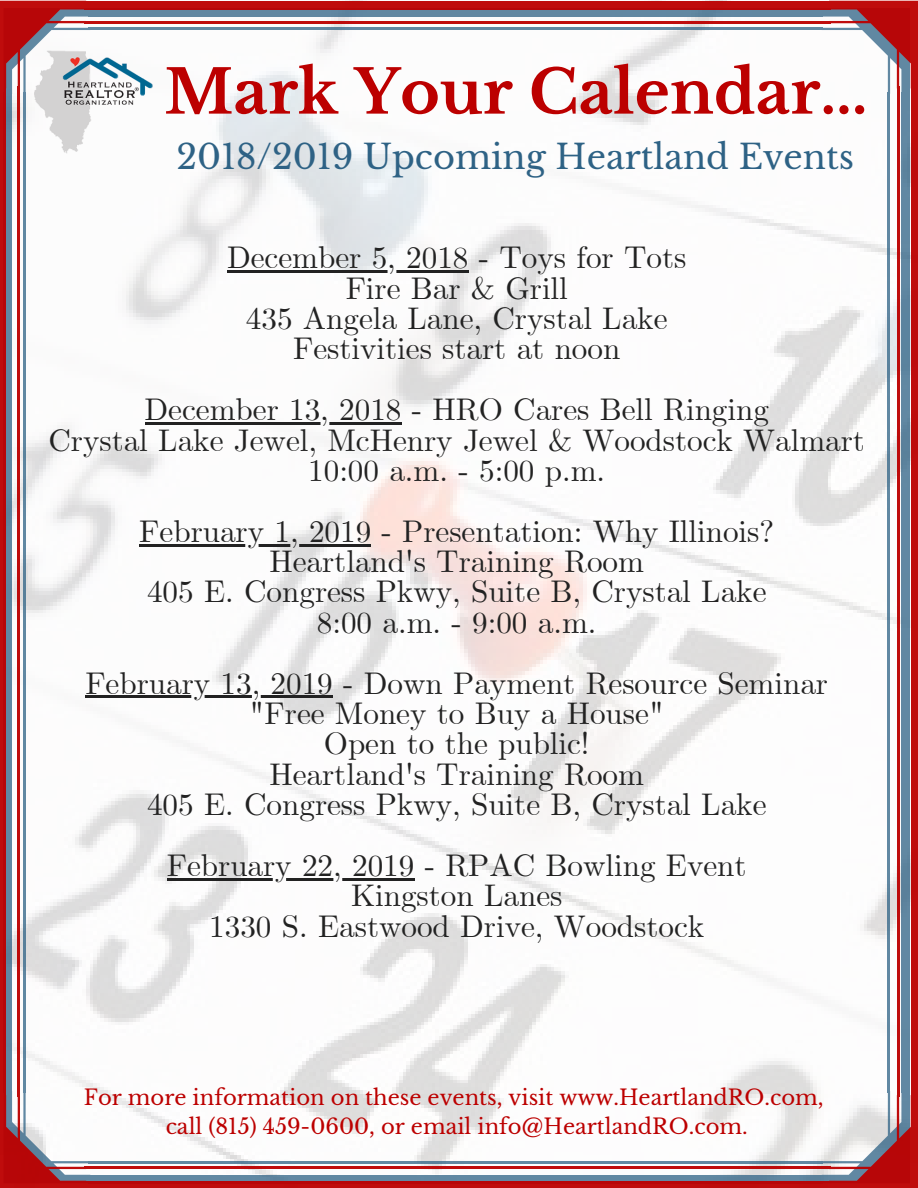
<style>
.page{position:relative;width:918px;height:1188px;background:#fff}
.page>*{position:absolute;margin:0;border:0;box-sizing:border-box;transform-origin:0 0}
.t1{font:700 60.3px "Libre Baskerville";color:#bc0000}
.t2{font:33.6px "Libre Baskerville";color:#2e6285}
.t3{font:31.2px/30.3px "CMU Serif";color:#222;text-align:center}
.t4{font:21.15px/29.2px "Libre Baskerville";color:#bc0000;text-align:center}
</style>
<div class="page">
<img style="left:0;top:0;width:918px;height:1175px">
<div style="left:89px;top:1175px;width:734px;height:8px;background:#6188a2"></div>
<hr style="left:89px;top:1161px;width:734px;height:2px;background:#2e6285">
<div style="left:901px;top:92px;width:9px;height:1001px;background:#6188a2"></div>
<hr style="left:888px;top:92px;width:2px;height:1001px;background:#2e6285">
<hr style="left:89px;top:28px;width:734px;height:2px;background:#2e6285">
<div style="left:89px;top:8px;width:734px;height:9px;background:#6188a2"></div>
<hr style="left:23px;top:92px;width:3px;height:1001px;background:#2e6285">
<div style="left:3px;top:92px;width:9px;height:1001px;background:#6188a2"></div>
<svg style="left:0;top:1091px;width:90px;height:97px"></svg>
<div style="left:84px;top:1181px;width:747px;height:7px;background:#bf0c0c"></div>
<hr style="left:84px;top:1167px;width:747px;height:2px;background:#bc0000">
<svg style="left:822px;top:1091px;width:96px;height:97px"></svg>
<div style="left:911px;top:87px;width:7px;height:1010px;background:#bf0c0c"></div>
<hr style="left:897px;top:87px;width:2px;height:1010px;background:#bc0000">
<svg style="left:822px;top:1px;width:96px;height:93px"></svg>
<hr style="left:84px;top:21px;width:747px;height:2px;background:#bc0000">
<div style="left:84px;top:1px;width:747px;height:9px;background:#bf0c0c"></div>
<svg style="left:0;top:1px;width:90px;height:93px"></svg>
<hr style="left:18px;top:87px;width:2px;height:1010px;background:#bc0000">
<div style="left:0;top:87px;width:6px;height:1010px;background:#bc0a0a"></div>
<img style="left:30px;top:43px;width:128px;height:116px">
<hr style="left:227px;top:271px;width:241px;height:2px;background:#222">
<hr style="left:145px;top:422px;width:256px;height:3px;background:#222">
<hr style="left:139px;top:544px;width:232px;height:2px;background:#222">
<hr style="left:85px;top:696px;width:248px;height:2px;background:#222">
<hr style="left:167px;top:878px;width:247px;height:2px;background:#222">
<h1 class="t1" style="left:164px;top:55px;width:705px">Mark Your Calendar...</h1>
<p class="t2" style="left:176px;top:136px;width:679px">2018/2019 Upcoming Heartland Events</p>
<p class="t3" style="left:227px;top:244px;width:461px">December 5, 2018 - Toys for Tots<br>Fire Bar &amp; Grill<br>435 Angela Lane, Crystal Lake<br>Festivities start at noon</p>
<p class="t3" style="left:48px;top:396px;width:818px">December 13, 2018 - HRO Cares Bell Ringing<br>Crystal Lake Jewel, McHenry Jewel &amp; Woodstock Walmart<br>10:00 a.m. - 5:00 p.m.</p>
<p class="t3" style="left:139px;top:518px;width:636px">February 1, 2019 - Presentation: Why Illinois?<br>Heartland's Training Room<br>405 E. Congress Pkwy, Suite B, Crystal Lake 8:00 a.m. - 9:00 a.m.</p>
<p class="t3" style="left:85px;top:670px;width:744px">February 13, 2019 - Down Payment Resource Seminar "Free Money to Buy a House"<br>Open to the public!<br>Heartland's Training Room<br>405 E. Congress Pkwy, Suite B, Crystal Lake</p>
<p class="t3" style="left:167px;top:852px;width:581px">February 22, 2019 - RPAC Bowling Event<br>Kingston Lanes<br>1330 S. Eastwood Drive, Woodstock</p>
<p class="t4" style="left:84px;top:1083px;width:741px">For more information on these events, visit www.HeartlandRO.com, call (815) 459-0600, or email info@HeartlandRO.com.</p>
</div>
